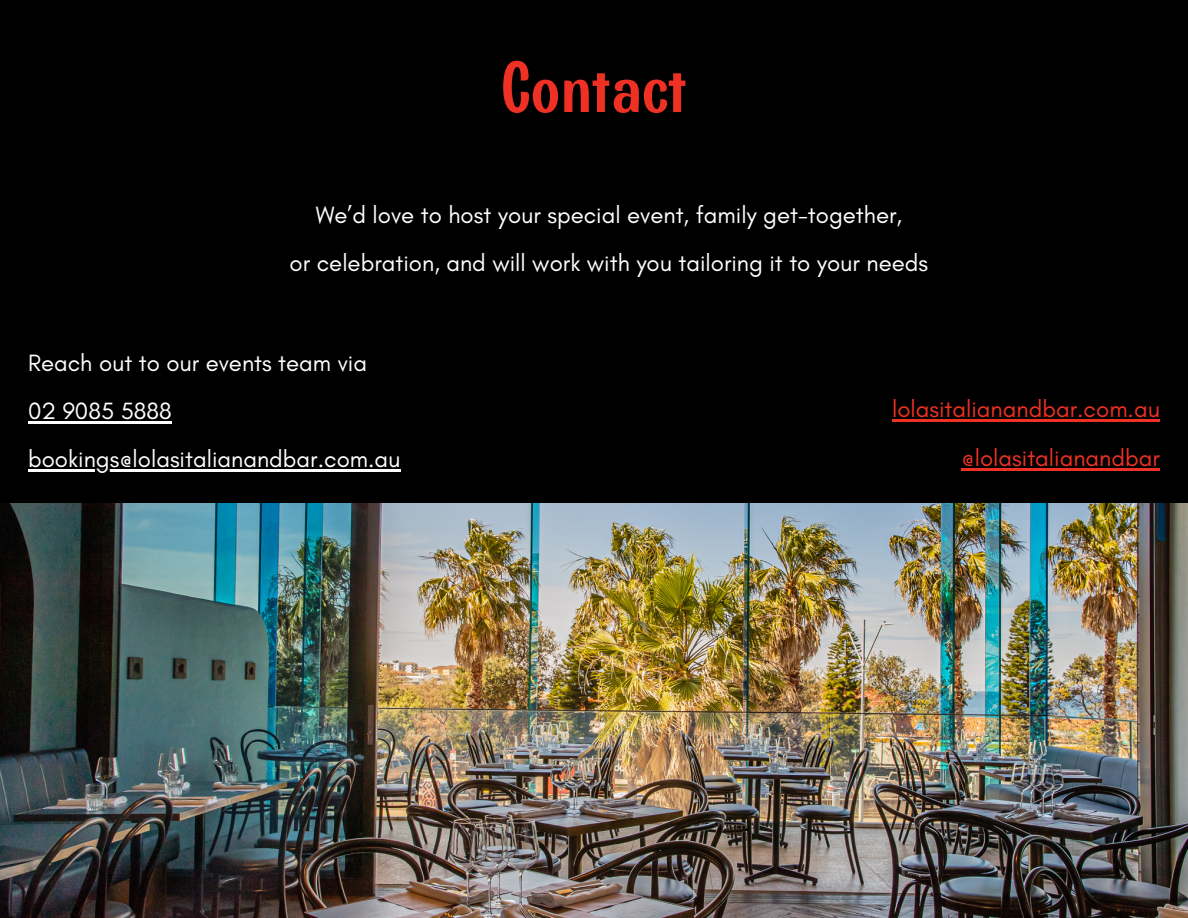
<style>
.page{position:relative;width:1188px;height:918px;background:#000}
.page>*{position:absolute;margin:0;border:0;box-sizing:border-box;transform-origin:0 0}
.t1{font:63px "Finesse";color:#ee3124}
.t2{font:24px/48.3px "Glacial Indifference";color:#fff;text-align:center}
.t3{font:24px "Glacial Indifference";color:#ee3124}
</style>
<div class="page">
<img style="left:0;top:503px;width:1188px;height:415px">
<hr style="left:28px;top:421px;width:144px;height:3px;background:#fff">
<hr style="left:28px;top:470px;width:372px;height:2px;background:#fff">
<hr style="left:962px;top:469px;width:198px;height:2px;background:#ee3124">
<hr style="left:892px;top:419px;width:268px;height:3px;background:#ee3124">
<h1 class="t1" style="left:501px;top:53px;width:188px">Contact</h1>
<p class="t2" style="left:290px;top:190px;width:640px">We’d love to host your special event, family get-together,<br>or celebration, and will work with you tailoring it to your needs</p>
<p class="t2" style="left:28px;top:338px;width:374px;text-align:left">Reach out to our events team via<br>02 9085 5888 bookings@lolasitalianandbar.com.au</p>
<p class="t3" style="left:892px;top:394px;width:269px">lolasitalianandbar.com.au</p>
<p class="t3" style="left:962px;top:444px;width:200px">@lolasitalianandbar</p>
</div>
